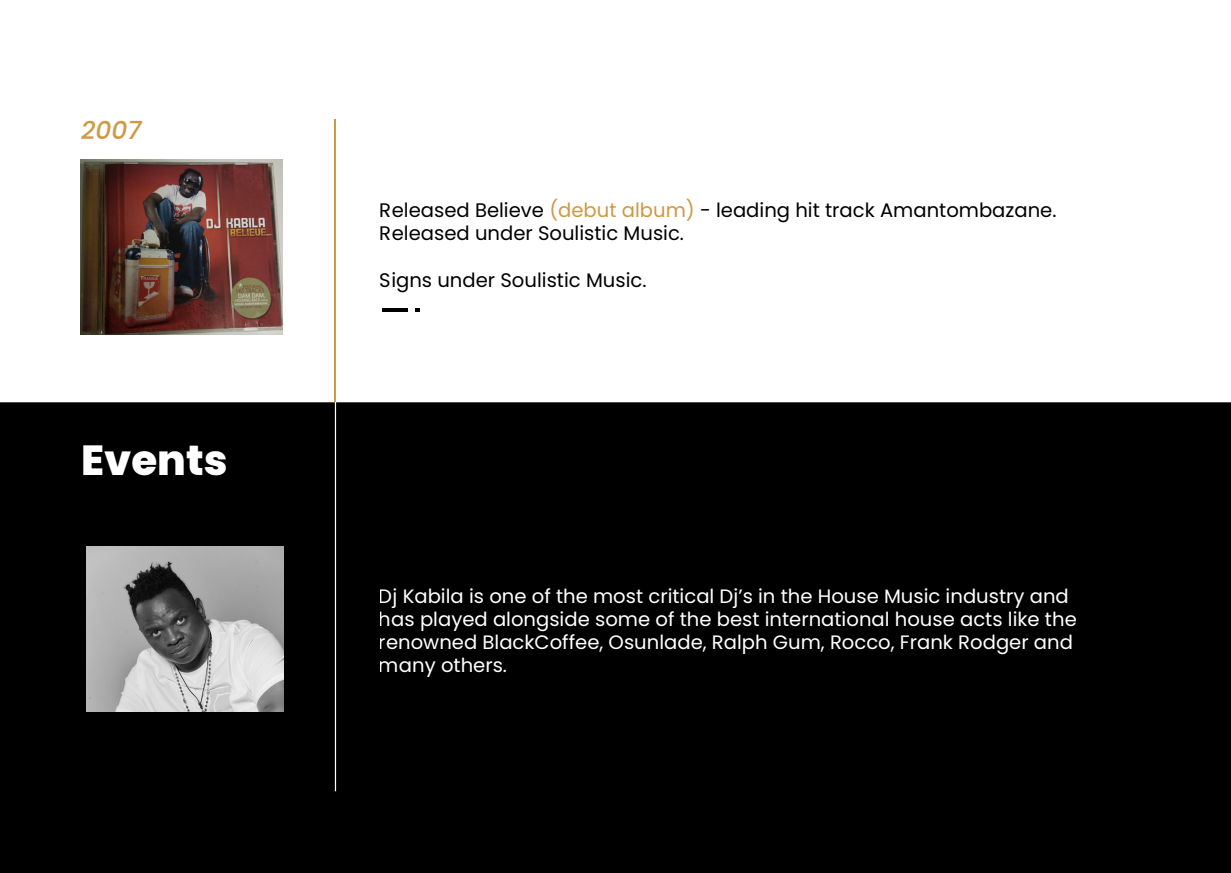
<style>
.page{position:relative;width:1231px;height:873px;background:#fff}
.page>*{position:absolute;margin:0;border:0;box-sizing:border-box;transform-origin:0 0}
.t1{font:800 42px "Poppins";color:#fff}
.t2{font:italic 500 24.92px "Poppins";color:#ce9943}
.t3{font:19.6px/23.5px "Poppins";color:#000}
.t4{font:19.39px/23.3px "Poppins";color:#fff}
.s1{color:#ce9943}
</style>
<div class="page">
<hr style="left:335px;top:119px;width:1px;height:283px;background:#ce9943">
<div style="left:0;top:402px;width:1231px;height:470px;background:#000"></div>
<hr style="left:382px;top:308px;width:26px;height:3px;background:#000">
<svg style="left:415px;top:308px;width:5px;height:3px"></svg>
<img style="left:80px;top:160px;width:202px;height:174px">
<img style="left:87px;top:546px;width:196px;height:164px">
<p class="t2" style="left:81px;top:116px;width:62px">2007</p>
<h1 class="t1" style="left:81px;top:436px;width:148px">Events</h1>
<p class="t3" style="left:380px;top:198px;width:678px">Released Believe <span class="s1">(debut album)</span> - leading hit track Amantombazane.<br>Released under Soulistic Music.</p>
<p class="t3" style="left:380px;top:269px;width:268px">Signs under Soulistic Music.</p>
<p class="t4" style="left:379px;top:584px;width:700px">Dj Kabila is one of the most critical Dj’s in the House Music industry and has played alongside some of the best international house acts like the renowned BlackCoffee, Osunlade, Ralph Gum, Rocco, Frank Rodger and many others.</p>
</div>
